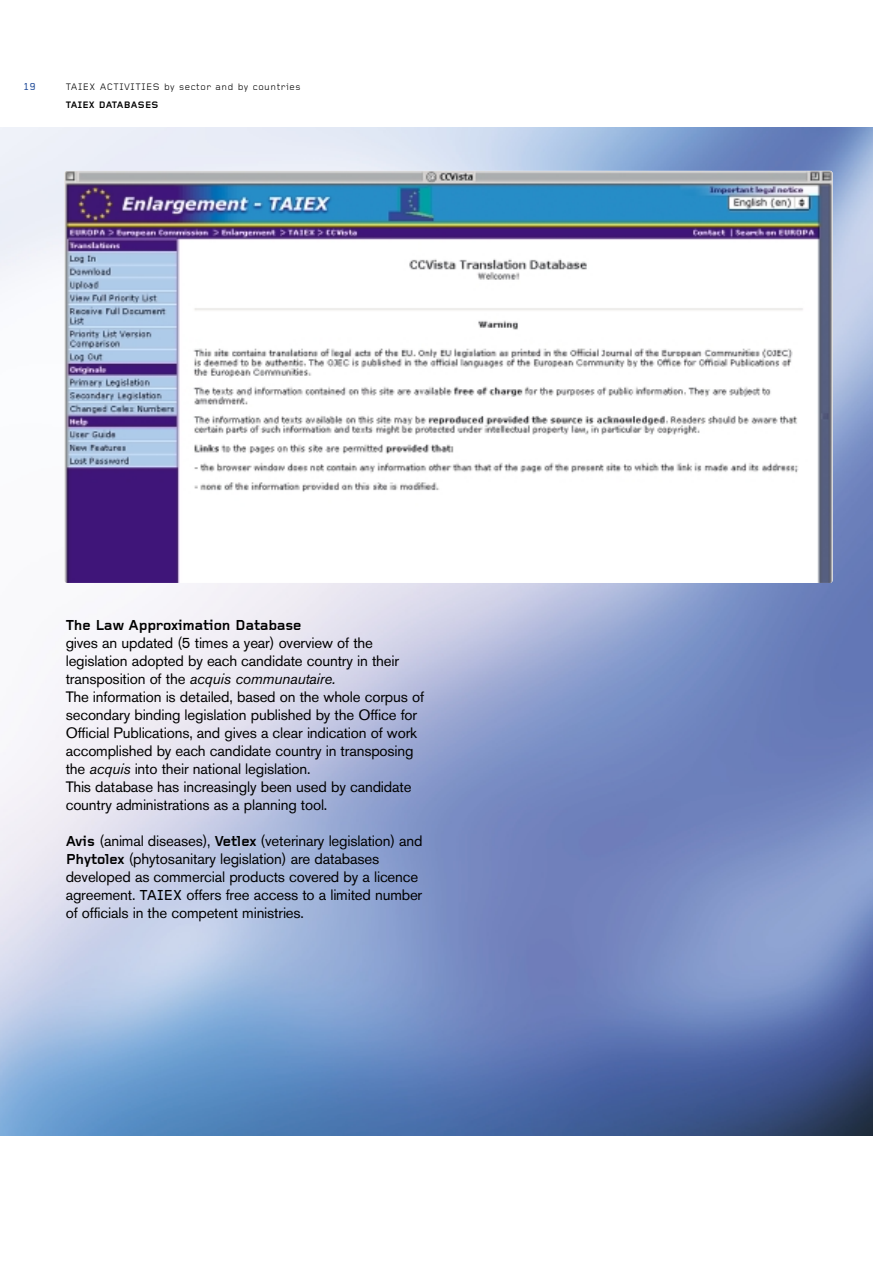
<style>
.page{position:relative;width:893px;height:1262px;background:#fff}
.page>*{position:absolute;margin:0;border:0;box-sizing:border-box;transform-origin:0 0}
.t1{font:15px/18px "Akzidenz Grotesk BE";letter-spacing:-.01em;color:#000}
.t2{font:700 15px "Foundry Gridnik";letter-spacing:-.01em;color:#000}
.t3{font:500 10.5px "Foundry Gridnik";color:#26509b}
.t4{font:9.75px "Foundry Gridnik";letter-spacing:.055em;color:#000}
.t5{font:700 9.75px "Foundry Gridnik";letter-spacing:.025em;color:#000}
.s1{font-style:italic}
.s2{font-family:"Foundry Gridnik";font-weight:700}
.s3{font-family:"Foundry Gridnik";font-weight:500}
</style>
<div class="page">
<img style="left:0;top:128px;width:872px;height:1007px">
<img style="left:64px;top:171px;width:768px;height:412px;border-radius:3px">
<p class="t3" style="left:23px;top:83px;width:14px">19</p>
<p class="t4" style="left:66px;top:84px;width:236px">TAIEX ACTIVITIES by sector and by countries</p>
<p class="t5" style="left:66px;top:102px;width:94px">TAIEX DATABASES</p>
<p class="t2" style="left:66px;top:620px;width:237px">The Law Approximation Database</p>
<p class="t1" style="left:66px;top:635px;width:360px">gives an updated (5 times a year) overview of the legislation adopted by each candidate country in their transposition of the <span class="s1">acquis communautaire.<br></span>The information is detailed, based on the whole corpus of secondary binding legislation published by the Office for Official Publications, and gives a clear indication of work accomplished by each candidate country in transposing the <span class="s1">acquis</span> into their national legislation.<br>This database has increasingly been used by candidate country administrations as a planning tool.</p>
<p class="t1" style="left:66px;top:833px;width:358px"><span class="s2">Avis</span> (animal diseases), <span class="s2">Vetlex</span> (veterinary legislation) and <span class="s2">Phytolex</span> (phytosanitary legislation) are databases developed as commercial products covered by a licence agreement. <span class="s3">TAIEX</span> offers free access to a limited number of officials in the competent ministries.</p>
</div>
